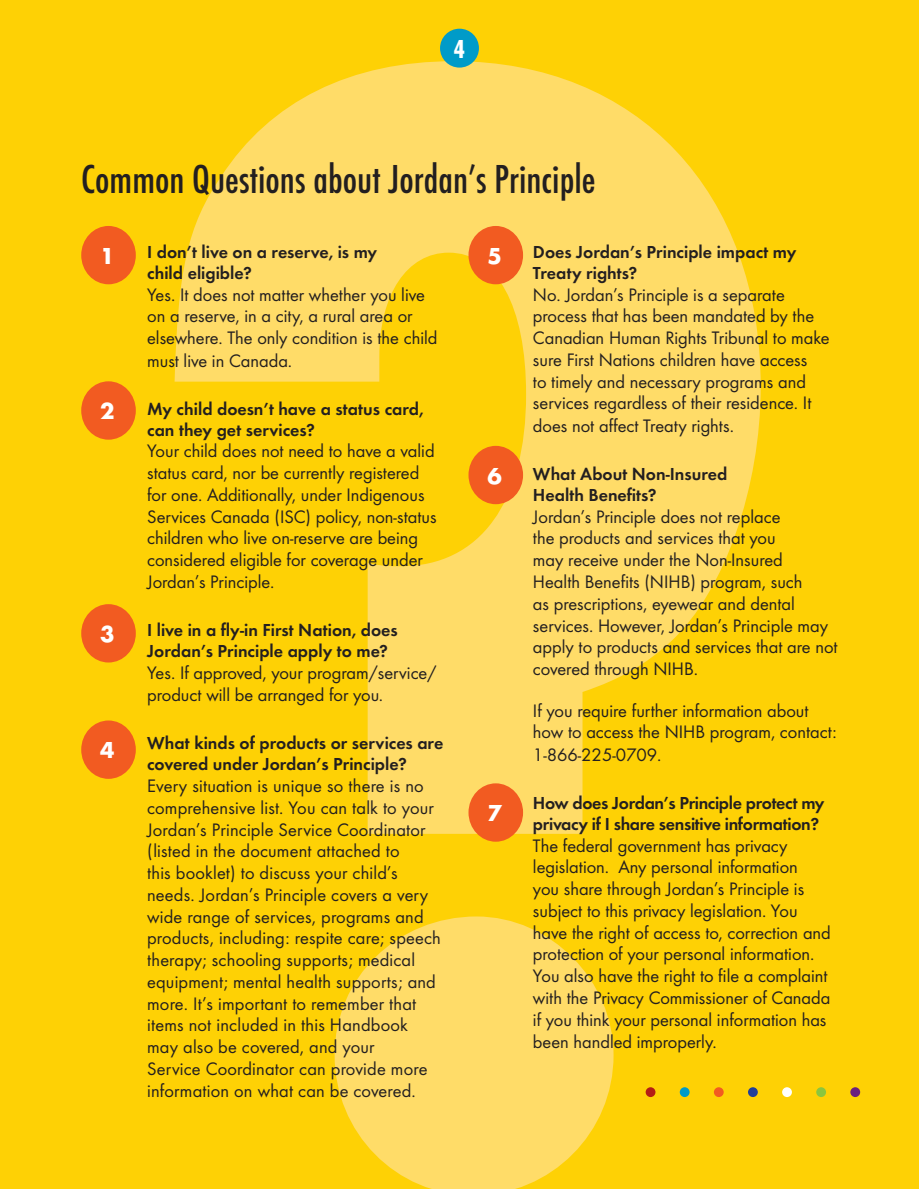
<style>
.page{position:relative;width:919px;height:1189px;background:#fff}
.page>*{position:absolute;margin:0;border:0;box-sizing:border-box;transform-origin:0 0}
.t1{font:700 1650px "Futura Con";color:#ffdc68}
._1_Header_Title{font:500 42px "Futura Con";color:#231f20}
.t2{font:700 27px "Futura Con";color:#fff}
.t3{font:700 24px "Futura";color:#fff}
._1_Body_copy{font:18.75px/21.8px "Futura Boo";color:#231f20}
._4_Questions__page_4{font:18px/21px "Futura Dem";color:#231f20}
._4_Questions__page_4-2{font:18px/21px "Futura Dem";letter-spacing:-.02em;color:#231f20}
</style>
<div class="page">
<div style="left:0;top:0;width:918px;height:1188px;background:#fed105"></div>
<div style="left:645px;top:1087px;width:10px;height:9px;background:#b41d15;border-radius:50%"></div>
<div style="left:679px;top:1087px;width:10px;height:9px;background:#009bc8;border-radius:50%"></div>
<div style="left:713px;top:1087px;width:10px;height:9px;background:#f25b21;border-radius:50%"></div>
<div style="left:747px;top:1087px;width:10px;height:9px;background:#223f99;border-radius:50%"></div>
<div style="left:782px;top:1087px;width:9px;height:9px;background:#fff;border-radius:50%"></div>
<div style="left:850px;top:1087px;width:10px;height:9px;background:#6b1f7e;border-radius:50%"></div>
<div style="left:816px;top:1087px;width:9px;height:9px;background:#8bc63e;border-radius:50%"></div>
<div style="left:81px;top:226px;width:55px;height:58px;background:#f25b21;border-radius:50%"></div>
<div style="left:81px;top:381px;width:55px;height:58px;background:#f25b21;border-radius:50%"></div>
<div style="left:81px;top:604px;width:55px;height:58px;background:#f25b21;border-radius:50%"></div>
<div style="left:81px;top:720px;width:55px;height:58px;background:#f25b21;border-radius:50%"></div>
<div style="left:468px;top:226px;width:55px;height:58px;background:#f25b21;border-radius:50%"></div>
<div style="left:468px;top:446px;width:55px;height:58px;background:#f25b21;border-radius:50%"></div>
<div style="left:468px;top:783px;width:55px;height:58px;background:#f25b21;border-radius:50%"></div>
<div style="left:440px;top:29px;width:39px;height:39px;background:#009bc8;border-radius:50%"></div>
<p class="t2" style="left:453px;top:31px;width:13px">4</p>
<h1 class="t1" style="left:125px;top:-459px;width:686px">?</h1>
<p class="_1_Header_Title" style="left:81px;top:153px;width:515px">Common Questions about Jordan’s Principle</p>
<p class="_4_Questions__page_4" style="left:147px;top:240px;width:231px">I don’t live on a reserve, is my child eligible?</p>
<p class="_1_Body_copy" style="left:147px;top:282px;width:292px">Yes. It does not matter whether you live on a reserve, in a city, a rural area or elsewhere. The only condition is the child must live in Canada.</p>
<p class="_4_Questions__page_4" style="left:147px;top:397px;width:278px">My child doesn’t have a status card, can they get services?</p>
<p class="_1_Body_copy" style="left:147px;top:439px;width:291px">Your child does not need to have a valid status card, nor be currently registered for one. Additionally, under Indigenous Services Canada (ISC) policy, non-status children who live on-reserve are being considered eligible for coverage under Jordan’s Principle.</p>
<p class="_4_Questions__page_4" style="left:147px;top:618px;width:252px">I live in a fly-in First Nation, does<br>Jordan’s Principle apply to me?</p>
<p class="_1_Body_copy" style="left:147px;top:660px;width:291px;line-height:22.5px">Yes. If approved, your program/service/ product will be arranged for you.</p>
<p class="_4_Questions__page_4" style="left:147px;top:731px;width:298px">What kinds of products or services are covered under Jordan’s Principle?</p>
<p class="_1_Body_copy" style="left:147px;top:774px;width:295px">Every situation is unique so there is no comprehensive list. You can talk to your Jordan’s Principle Service Coordinator (listed in the document attached to<br>this booklet) to discuss your child’s needs. Jordan’s Principle covers a very wide range of services, programs and products, including: respite care; speech therapy; schooling supports; medical equipment; mental health supports; and more. It’s important to remember that items not included in this Handbook may also be covered, and your<br>Service Coordinator can provide more information on what can be covered.</p>
<p class="_4_Questions__page_4" style="left:533px;top:240px;width:265px">Does Jordan’s Principle impact my<br>Treaty rights?</p>
<p class="_1_Body_copy" style="left:533px;top:282px;width:298px">No. Jordan’s Principle is a separate process that has been mandated by the Canadian Human Rights Tribunal to make sure First Nations children have access<br>to timely and necessary programs and services regardless of their residence. It does not affect Treaty rights.</p>
<p class="_4_Questions__page_4" style="left:533px;top:462px;width:196px">What About Non-Insured<br>Health Benefits?</p>
<p class="_1_Body_copy" style="left:533px;top:504px;width:306px">Jordan’s Principle does not replace<br>the products and services that you<br>may receive under the Non-Insured<br>Health Benefits (NIHB) program, such<br>as prescriptions, eyewear and dental services. However, Jordan’s Principle may apply to products and services that are not covered through NIHB.</p>
<p class="_1_Body_copy" style="left:533px;top:698px;width:305px">If you require further information about how to access the NIHB program, contact:<br>1-866-225-0709.</p>
<p class="_4_Questions__page_4-2" style="left:533px;top:791px;width:293px">How does Jordan’s Principle protect my privacy if I share sensitive information?</p>
<p class="_1_Body_copy" style="left:533px;top:833px;width:299px">The federal government has privacy legislation. Any personal information<br>you share through Jordan’s Principle is subject to this privacy legislation. You have the right of access to, correction and protection of your personal information.<br>You also have the right to file a complaint with the Privacy Commissioner of Canada if you think your personal information has been handled improperly.</p>
<p class="t3" style="left:100px;top:239px;width:16px">1</p>
<p class="t3" style="left:487px;top:239px;width:16px">5</p>
<p class="t3" style="left:100px;top:394px;width:16px">2</p>
<p class="t3" style="left:487px;top:459px;width:16px">6</p>
<p class="t3" style="left:100px;top:617px;width:16px">3</p>
<p class="t3" style="left:100px;top:733px;width:16px">4</p>
<p class="t3" style="left:487px;top:796px;width:16px">7</p>
</div>
